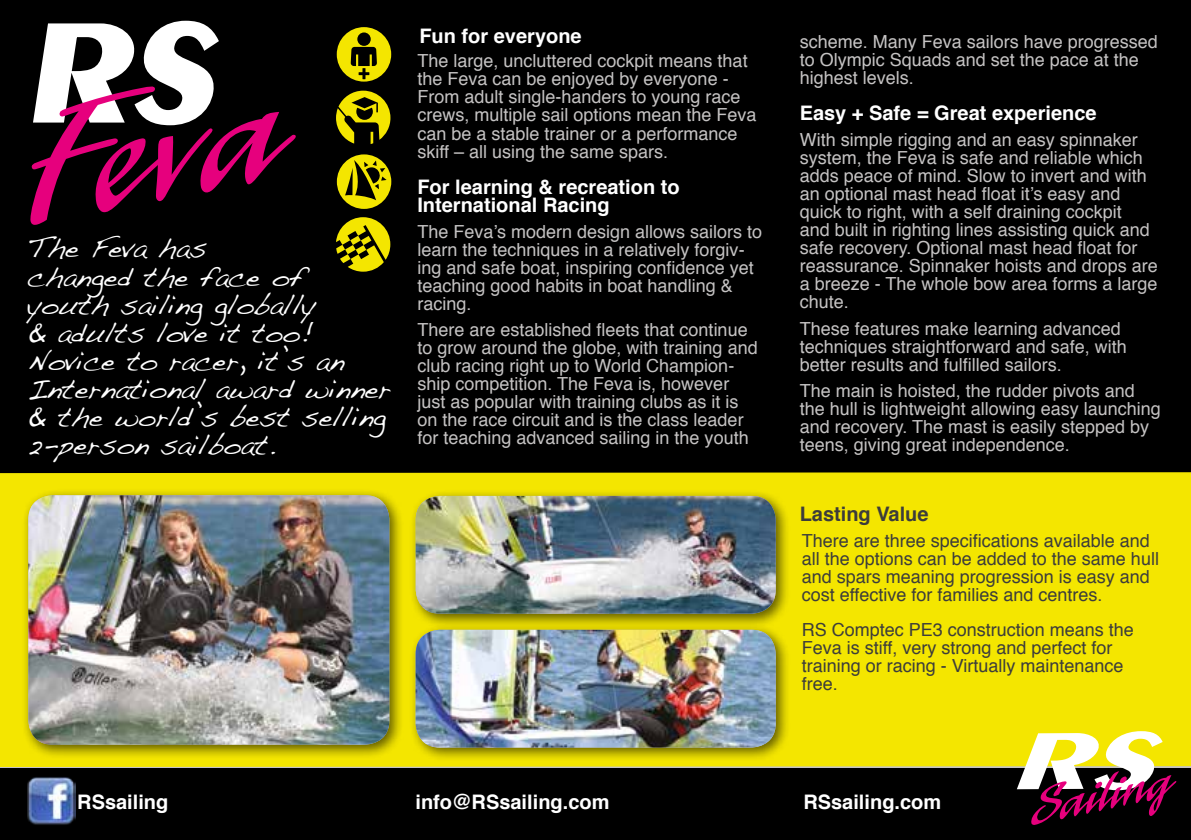
<style>
.page{position:relative;width:1191px;height:840px;background:#fff}
.page>*{position:absolute;margin:0;border:0;box-sizing:border-box;transform-origin:0 0}
.t1{font:28px/28px "Handwriting Dakota";color:#fff}
.t2{font:700 20px/18px "Helvetica";color:#fff}
.t3{font:700 20px "Helvetica";color:#3c3c3b}
.t4{font:18px/18px "Helvetica";color:#c5c3c3}
.t5{font:18px/18px "Helvetica";color:#3c3c3b}
</style>
<div class="page">
<div style="left:0;top:0;width:1191px;height:839px;background:#000"></div>
<div style="left:0;top:472px;width:1191px;height:294px;background:#f4e600"></div>
<div style="left:409px;top:488px;width:381px;height:140px;background:#000;opacity:.61"></div>
<img style="left:416px;top:495px;width:359px;height:118px">
<div style="left:408px;top:622px;width:382px;height:140px;background:#000;opacity:.61"></div>
<img style="left:415px;top:629px;width:360px;height:118px">
<div style="left:21px;top:488px;width:383px;height:270px;background:#000;opacity:.61"></div>
<img style="left:28px;top:495px;width:361px;height:249px">
<svg style="left:30px;top:20px;width:266px;height:207px"></svg>
<svg style="left:1016px;top:730px;width:160px;height:94px"></svg>
<svg style="left:336px;top:91px;width:54px;height:53px;background:#777000"></svg>
<svg style="left:337px;top:154px;width:54px;height:55px;background:#898100"></svg>
<svg style="left:336px;top:217px;width:54px;height:54px;background:#918900"></svg>
<img style="left:27px;top:776px;width:49px;height:49px">
<svg style="left:337px;top:27px;width:54px;height:55px;background:#8b8300"></svg>
<h1 class="t1" style="left:28px;top:234px;width:365px">The Feva has<br>changed the face of youth sailing globally<br>&amp; adults love it too!<br>Novice to racer, it’s an<br>International award winner &amp; the world’s best selling<br>2-person sailboat.</h1>
<p class="t2" style="left:419px;top:28px;width:164px">Fun for everyone</p>
<p class="t4" style="left:417px;top:53px;width:341px">The large, uncluttered cockpit means that the Feva can be enjoyed by everyone - From adult single-handers to young race crews, multiple sail options mean the Feva can be a stable trainer or a performance skiff – all using the same spars.</p>
<p class="t2" style="left:417px;top:178px;width:264px">For learning &amp; recreation to<br>International Racing</p>
<p class="t4" style="left:417px;top:223px;width:346px">The Feva’s modern design allows sailors to learn the techniques in a relatively forgiv&shy;ing and safe boat, inspiring confidence yet teaching good habits in boat handling &amp; racing.</p>
<p class="t4" style="left:417px;top:321px;width:342px">There are established fleets that continue to grow around the globe, with training and club racing right up to World Champion&shy;ship competition. The Feva is, however just as popular with training clubs as it is on the race circuit and is the class leader for teaching advanced sailing in the youth</p>
<p class="t4" style="left:799px;top:33px;width:360px">scheme. Many Feva sailors have progressed to Olympic Squads and set the pace at the highest levels.</p>
<p class="t2" style="left:799px;top:104px;width:298px">Easy + Safe = Great experience</p>
<p class="t4" style="left:799px;top:131px;width:360px">With simple rigging and an easy spinnaker system, the Feva is safe and reliable which adds peace of mind. Slow to invert and with an optional mast head float it’s easy and quick to right, with a self draining cockpit<br>and built in righting lines assisting quick and safe recovery. Optional mast head float for reassurance. Spinnaker hoists and drops are a breeze - The whole bow area forms a large chute.</p>
<p class="t4" style="left:799px;top:319px;width:329px">These features make learning advanced techniques straightforward and safe, with better results and fulfilled sailors.</p>
<p class="t4" style="left:799px;top:381px;width:363px">The main is hoisted, the rudder pivots and the hull is lightweight allowing easy launching and recovery. The mast is easily stepped by teens, giving great independence.</p>
<p class="t3" style="left:799px;top:497px;width:130px">Lasting Value</p>
<p class="t5" style="left:801px;top:531px;width:359px">There are three specifications available and all the options can be added to the same hull and spars meaning progression is easy and cost effective for families and centres.</p>
<p class="t5" style="left:801px;top:620px;width:334px">RS Comptec PE3 construction means the<br>Feva is stiff, very strong and perfect for training or racing - Virtually maintenance free.</p>
<p class="t2" style="left:77px;top:792px;width:93px">RSsailing</p>
<p class="t2" style="left:415px;top:792px;width:195px">info@RSsailing.com</p>
<p class="t2" style="left:803px;top:792px;width:139px">RSsailing.com</p>
</div>
